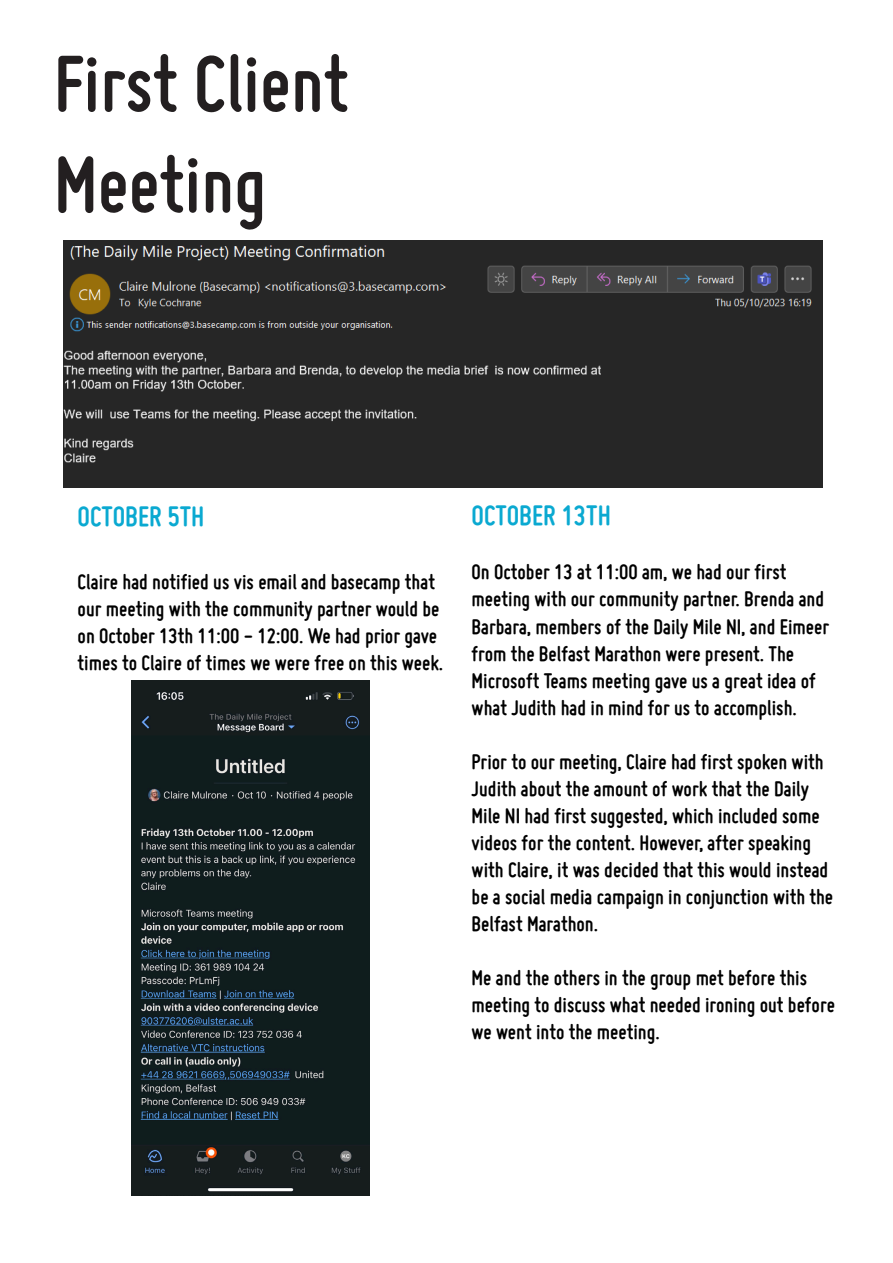
<style>
.page{position:relative;width:893px;height:1263px;background:#fff}
.page>*{position:absolute;margin:0;border:0;box-sizing:border-box;transform-origin:0 0}
.t1{font:700 84px/100.8px "Miso";color:#231f20}
.t2{font:700 30px "Miso";color:#0aa9d1}
.t3{font:700 22.5px/27px "Miso";color:#000}
</style>
<div class="page">
<img style="left:64px;top:240px;width:759px;height:248px">
<img style="left:132px;top:680px;width:238px;height:516px">
<p class="t1" style="left:54px;top:32px;width:296px">First Client<br>Meeting</p>
<p class="t2" style="left:78px;top:500px;width:128px">0CTOBER 5TH</p>
<p class="t3" style="left:78px;top:568px;width:367px">Claire had notified us vis email and basecamp that our meeting with the community partner would be on October 13th 11:00 - 12:00. We had prior gave times to Claire of times we were free on this week.</p>
<p class="t2" style="left:472px;top:499px;width:141px">OCTOBER 13TH</p>
<p class="t3" style="left:472px;top:558px;width:359px">On October 13 at 11:00 am, we had our first meeting with our community partner. Brenda and Barbara, members of the Daily Mile NI, and Eimeer from the Belfast Marathon were present. The Microsoft Teams meeting gave us a great idea of what Judith had in mind for us to accomplish.</p>
<p class="t3" style="left:472px;top:747px;width:363px">Prior to our meeting, Claire had first spoken with Judith about the amount of work that the Daily Mile NI had first suggested, which included some videos for the content. However, after speaking with Claire, it was decided that this would instead be a social media campaign in conjunction with the Belfast Marathon.</p>
<p class="t3" style="left:472px;top:963px;width:365px">Me and the others in the group met before this meeting to discuss what needed ironing out before we went into the meeting.</p>
</div>
